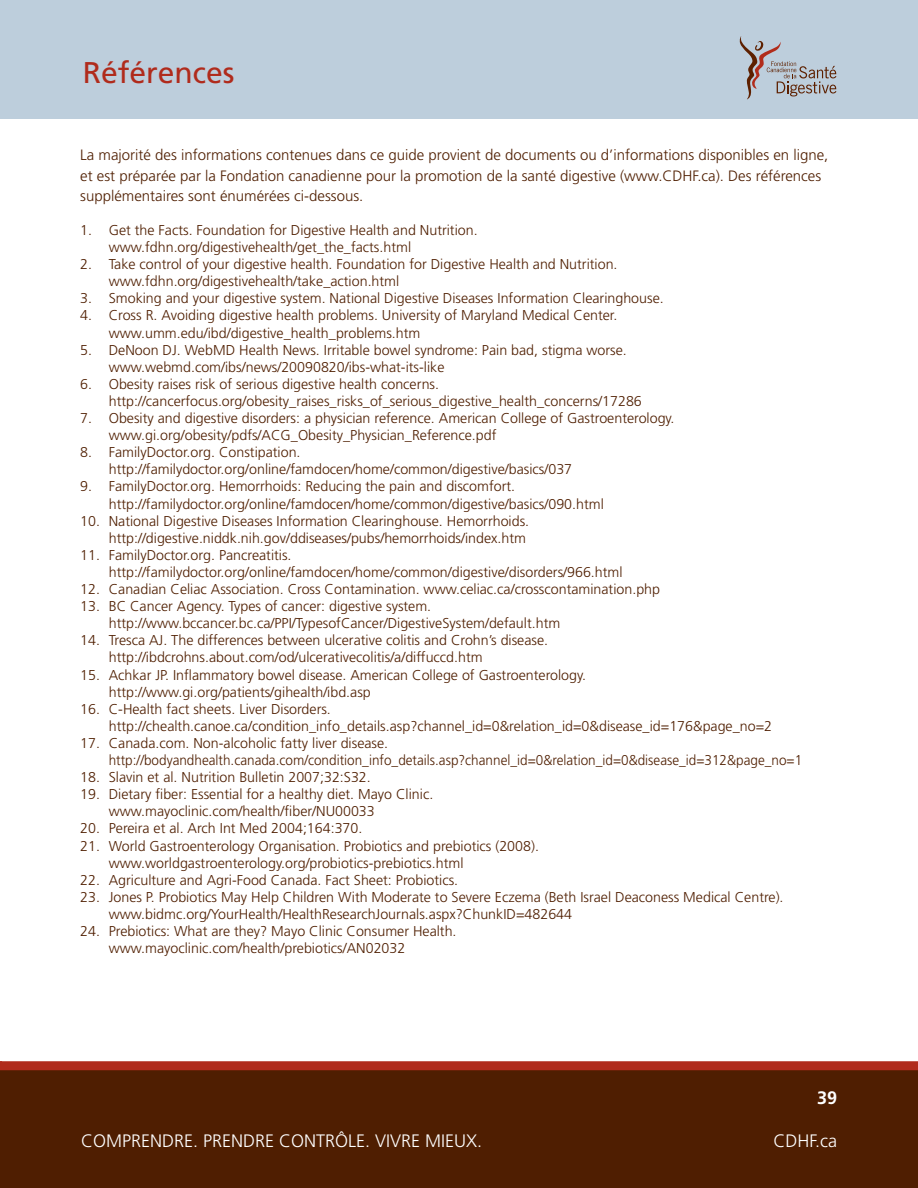
<style>
.page{position:relative;width:918px;height:1188px;background:#fff}
.page>*{position:absolute;margin:0;border:0;box-sizing:border-box;transform-origin:0 0}
.t1{font:30px "Frutiger";color:#b02b1c}
.t2{font:300 18px "Frutiger";color:#fff}
.t3{font:300 18px "Frutiger";color:#4f1e01}
.t4{font:700 18px "Frutiger";color:#fff}
.t5{font:300 15px/20.2px "Frutiger";color:#4f1e01}
.t6{font:300 14.25px/17.1px "Frutiger";color:#4f1e01}
.s1{color:#fff}
</style>
<div class="page">
<div style="left:0;top:0;width:918px;height:119px;background:#bdcedc"></div>
<div style="left:0;top:1070px;width:918px;height:118px;background:#4f1e01"></div>
<svg style="left:0;top:1061px;width:918px;height:9px;background:#b23022"></svg>
<svg style="left:740px;top:36px;width:96px;height:64px"></svg>
<h1 class="t1" style="left:83px;top:55px;width:153px">Références</h1>
<p class="t5" style="left:80px;top:145px;width:750px">La majorité des informations contenues dans ce guide provient de documents ou d’informations disponibles en ligne, et est préparée par la Fondation canadienne pour la promotion de la santé digestive (www.CDHF.ca). Des références supplémentaires sont énumérées ci-dessous.</p>
<p class="t6" style="left:109px;top:221px;width:370px;text-indent:-28px">1. Get the Facts. Foundation for Digestive Health and Nutrition. www.fdhn.org/digestivehealth/get_the_facts.html</p>
<p class="t6" style="left:109px;top:256px;width:510px;text-indent:-28px">2. Take control of your digestive health. Foundation for Digestive Health and Nutrition. www.fdhn.org/digestivehealth/take_action.html</p>
<p class="t6" style="left:80px;top:290px;width:585px">3. Smoking and your digestive system. National Digestive Diseases Information Clearinghouse.</p>
<p class="t6" style="left:109px;top:307px;width:510px;text-indent:-28px">4. Cross R. Avoiding digestive health problems. University of Maryland Medical Center. www.umm.edu/ibd/digestive_health_problems.htm</p>
<p class="t6" style="left:109px;top:341px;width:520px;text-indent:-28px">5. DeNoon DJ. WebMD Health News. Irritable bowel syndrome: Pain bad, stigma worse. www.webmd.com/ibs/news/20090820/ibs-what-its-like</p>
<p class="t6" style="left:109px;top:375px;width:535px;text-indent:-28px">6. Obesity raises risk of serious digestive health concerns. http://cancerfocus.org/obesity_raises_risks_of_serious_digestive_health_concerns/17286</p>
<p class="t6" style="left:109px;top:410px;width:567px;text-indent:-28px">7. Obesity and digestive disorders: a physician reference. American College of Gastroenterology. www.gi.org/obesity/pdfs/ACG_Obesity_Physician_Reference.pdf</p>
<p class="t6" style="left:109px;top:444px;width:465px;text-indent:-28px">8. FamilyDoctor.org. Constipation. http://familydoctor.org/online/famdocen/home/common/digestive/basics/037</p>
<p class="t6" style="left:109px;top:478px;width:497px;text-indent:-28px">9. FamilyDoctor.org. Hemorrhoids: Reducing the pain and discomfort. http://familydoctor.org/online/famdocen/home/common/digestive/basics/090.html</p>
<p class="t6" style="left:80px;top:512px;width:450px;text-align:right">10. National Digestive Diseases Information Clearinghouse. Hemorrhoids. http://digestive.niddk.nih.gov/ddiseases/pubs/hemorrhoids/index.htm</p>
<p class="t6" style="left:109px;top:546px;width:515px;text-indent:-28px">11. FamilyDoctor.org. Pancreatitis. http://familydoctor.org/online/famdocen/home/common/digestive/disorders/966.html</p>
<p class="t6" style="left:80px;top:581px;width:581px">12. Canadian Celiac Association. Cross Contamination. www.celiac.ca/crosscontamination.php</p>
<p class="t6" style="left:109px;top:598px;width:453px;text-indent:-28px">13. BC Cancer Agency. Types of cancer: digestive system. http://www.bccancer.bc.ca/PPI/TypesofCancer/DigestiveSystem/default.htm</p>
<p class="t6" style="left:109px;top:632px;width:441px;text-indent:-28px">14. Tresca AJ. The differences between ulcerative colitis and Crohn’s disease. http://ibdcrohns.about.com/od/ulcerativecolitis/a/diffuccd.htm</p>
<p class="t6" style="left:109px;top:666px;width:479px;text-indent:-28px">15. Achkar JP. Inflammatory bowel disease. American College of Gastroenterology. http://www.gi.org/patients/gihealth/ibd.asp</p>
<p class="t6" style="left:109px;top:700px;width:665px;text-indent:-28px">16. C-Health fact sheets. Liver Disorders. http://chealth.canoe.ca/condition_info_details.asp?channel_id=0&amp;relation_id=0&amp;disease_id=176&amp;page_no=2</p>
<p class="t6" style="left:109px;top:734px;width:695px;text-indent:-28px">17. Canada.com. Non-alcoholic fatty liver disease. http://bodyandhealth.canada.com/condition_info_details.asp?channel_id=0&amp;relation_id=0&amp;disease_id=312&amp;page_no=1</p>
<p class="t6" style="left:80px;top:769px;width:292px">18. Slavin et al. Nutrition Bulletin 2007;32:S32.</p>
<p class="t6" style="left:109px;top:786px;width:326px;text-indent:-28px">19. Dietary fiber: Essential for a healthy diet. Mayo Clinic. www.mayoclinic.com/health/fiber/NU00033</p>
<p class="t6" style="left:80px;top:820px;width:284px">20. Pereira et al. Arch Int Med 2004;164:370.</p>
<p class="t6" style="left:109px;top:837px;width:432px;text-indent:-28px">21. World Gastroenterology Organisation. Probiotics and prebiotics (2008). www.worldgastroenterology.org/probiotics-prebiotics.html</p>
<p class="t6" style="left:80px;top:871px;width:379px">22. Agriculture and Agri-Food Canada. Fact Sheet: Probiotics.</p>
<p class="t6" style="left:109px;top:888px;width:676px;text-indent:-28px">23. Jones P. Probiotics May Help Children With Moderate to Severe Eczema (Beth Israel Deaconess Medical Centre). www.bidmc.org/YourHealth/HealthResearchJournals.aspx?ChunkID=482644</p>
<p class="t6" style="left:109px;top:923px;width:349px;text-indent:-28px">24. Prebiotics: What are they? Mayo Clinic Consumer Health. www.mayoclinic.com/health/prebiotics/AN02032</p>
<p class="t4" style="left:817px;top:1087px;width:22px">39</p>
<p class="t2" style="left:81px;top:1131px;width:403px">COMPRENDRE. PRENDRE CONTRÔLE. VIVRE MIEUX.</p>
<p class="t3" style="left:719px;top:1131px;width:67px">www.<span class="s1">cdhf</span></p>
<p class="t2" style="left:815px;top:1131px;width:23px">.ca</p>
</div>
